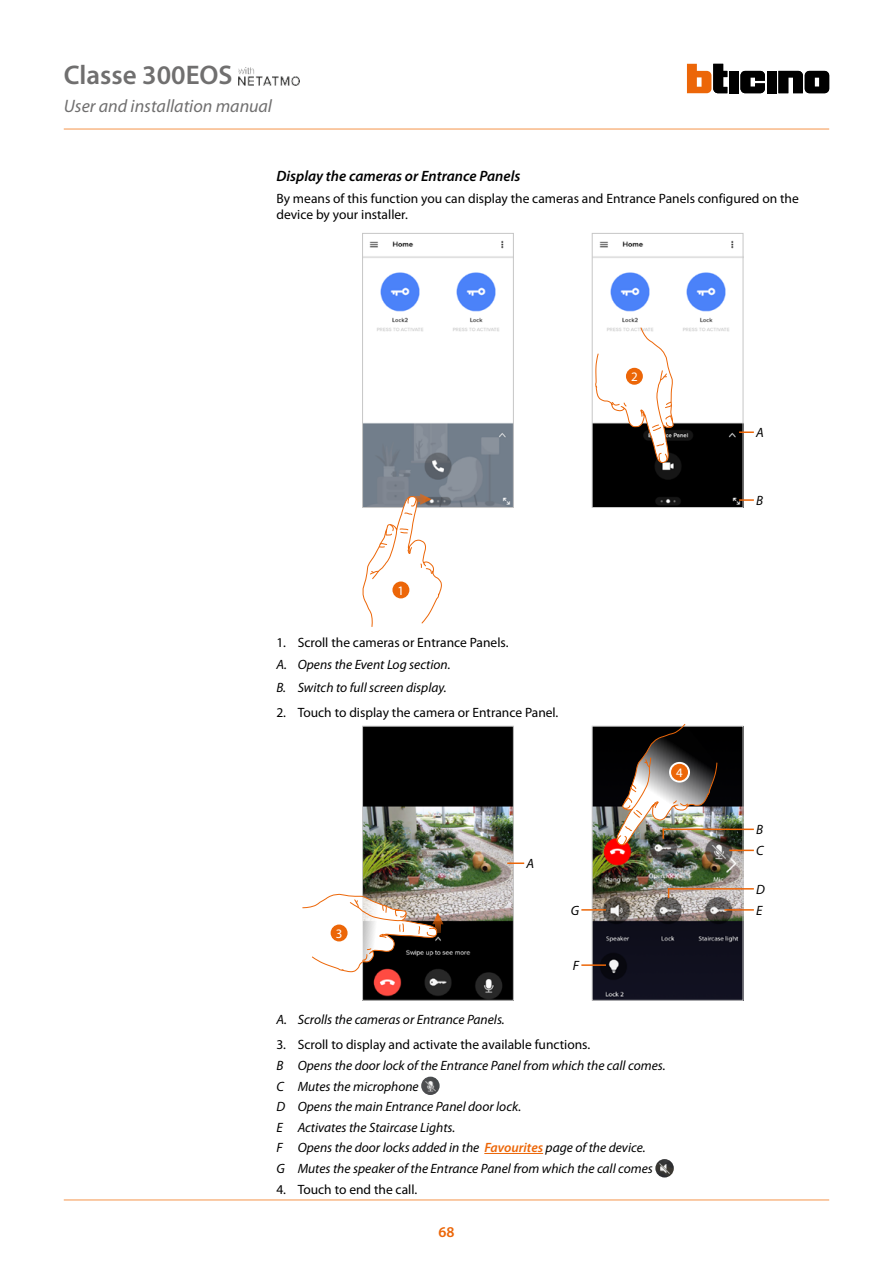
<style>
.page{position:relative;width:893px;height:1263px;background:#fff}
.page>*{position:absolute;margin:0;border:0;box-sizing:border-box;transform-origin:0 0}
.t1{font:600 27px "Myriad Pro";color:#706f6f}
.t2{font:italic 18px "Myriad Pro";color:#706f6f}
.t3{font:italic 600 15px "Myriad Pro";color:#000}
.t4{font:600 15px "Myriad Pro";color:#ec6608}
.t5{font:italic 13.5px/20.7px "Myriad Pro";color:#000}
.t6{font:13.5px/16.2px "Myriad Pro";color:#000}
.t7{font:13.05px "Myriad Pro";color:#fff}
.s1{font-weight:600;color:#ec6608}
</style>
<div class="page">
<img style="left:238px;top:67px;width:61px;height:18px">
<hr style="left:64px;top:128px;width:765px;height:2px;background:#f8b887">
<hr style="left:64px;top:1199px;width:765px;height:2px;background:#f8b887">
<svg style="left:740px;top:71px;width:25px;height:22px"></svg>
<div style="left:767px;top:71px;width:10px;height:22px;background:#000"></div>
<div style="left:729px;top:71px;width:10px;height:22px;background:#000"></div>
<svg style="left:687px;top:64px;width:40px;height:29px"></svg>
<svg style="left:778px;top:71px;width:51px;height:22px"></svg>
<img style="left:594px;top:728px;width:147px;height:270px">
<div style="left:592px;top:726px;width:151px;height:274px;border:1px solid #c6c6c6"></div>
<hr style="left:484px;top:1153px;width:59px;height:1px;background:#ec6608">
<img style="left:421px;top:1076px;width:19px;height:19px;border-radius:9px">
<img style="left:655px;top:1159px;width:19px;height:18px;border-radius:9px">
<img style="left:364px;top:728px;width:148px;height:270px">
<div style="left:362px;top:726px;width:152px;height:274px;border:1px solid #c6c6c6"></div>
<svg style="left:302px;top:893px;width:141px;height:80px"></svg>
<svg style="left:329px;top:923px;width:21px;height:20px"></svg>
<div style="left:331px;top:924px;width:17px;height:17px;background:#ec6608;border-radius:50%"></div>
<svg style="left:507px;top:862px;width:17px;height:2px"></svg>
<hr style="left:662px;top:828px;width:92px;height:2px;background:#ec6608">
<hr style="left:668px;top:888px;width:86px;height:1px;background:#ec6608">
<svg style="left:729px;top:850px;width:25px;height:1px"></svg>
<hr style="left:724px;top:909px;width:30px;height:2px;background:#ec6608">
<hr style="left:581px;top:909px;width:25px;height:2px;background:#ec6608">
<hr style="left:581px;top:964px;width:25px;height:2px;background:#ec6608">
<img style="left:616px;top:724px;width:102px;height:123px">
<svg style="left:669px;top:762px;width:21px;height:20px"></svg>
<div style="left:671px;top:764px;width:17px;height:17px;background:#ec6608;border-radius:50%"></div>
<img style="left:364px;top:240px;width:148px;height:266px">
<div style="left:362px;top:233px;width:152px;height:275px;border:1px solid #c6c6c6"></div>
<svg style="left:362px;top:494px;width:81px;height:133px"></svg>
<svg style="left:390px;top:580px;width:21px;height:20px"></svg>
<div style="left:392px;top:581px;width:17px;height:17px;background:#ec6608;border-radius:50%"></div>
<img style="left:594px;top:240px;width:147px;height:266px">
<div style="left:592px;top:233px;width:151px;height:275px;border:1px solid #c6c6c6"></div>
<svg style="left:739px;top:431px;width:15px;height:2px"></svg>
<svg style="left:739px;top:499px;width:15px;height:2px"></svg>
<svg style="left:595px;top:327px;width:79px;height:137px"></svg>
<svg style="left:624px;top:366px;width:21px;height:21px"></svg>
<div style="left:626px;top:368px;width:17px;height:17px;background:#ec6608;border-radius:50%"></div>
<h1 class="t1" style="left:64px;top:58px;width:170px">Classe 300EOS</h1>
<h2 class="t2" style="left:64px;top:95px;width:210px">User and installation manual</h2>
<p class="t3" style="left:276px;top:167px;width:245px">Display the cameras or Entrance Panels</p>
<p class="t6" style="left:276px;top:190px;width:524px">By means of this function you can display the cameras and Entrance Panels configured on the device by your installer.</p>
<p class="t7" style="left:631px;top:369px;width:8px">2</p>
<p class="t7" style="left:398px;top:582px;width:8px">1</p>
<p class="t6" style="left:276px;top:634px;width:234px">1. Scroll the cameras or Entrance Panels.</p>
<p class="t5" style="left:276px;top:653px;width:176px;line-height:22.5px">A. Opens the Event Log section.<br>B. Switch to full screen display.</p>
<p class="t6" style="left:276px;top:704px;width:284px">2. Touch to display the camera or Entrance Panel.</p>
<p class="t7" style="left:676px;top:765px;width:8px">4</p>
<p class="t7" style="left:336px;top:925px;width:8px">3</p>
<p class="t5" style="left:526px;top:853px;width:9px">A</p>
<p class="t5" style="left:571px;top:900px;width:10px">G</p>
<p class="t5" style="left:573px;top:955px;width:8px">F</p>
<p class="t5" style="left:276px;top:1009px;width:230px">A. Scrolls the cameras or Entrance Panels.</p>
<p class="t6" style="left:276px;top:1036px;width:315px">3. Scroll to display and activate the available functions.</p>
<p class="t5" style="left:276px;top:1054px;width:391px">B Opens the door lock of the Entrance Panel from which the call comes.<br>C Mutes the microphone<br>D Opens the main Entrance Panel door lock.<br>E Activates the Staircase Lights.<br>F Opens the door locks added in the <span class="s1">Favourites</span> page of the device.<br>G Mutes the speaker of the Entrance Panel from which the call comes</p>
<p class="t6" style="left:276px;top:1181px;width:142px">4. Touch to end the call.</p>
<p class="t4" style="left:438px;top:1222px;width:18px">68</p>
<p class="t5" style="left:756px;top:422px;width:9px">A</p>
<p class="t5" style="left:756px;top:490px;width:9px">B</p>
<p class="t5" style="left:756px;top:819px;width:9px">B</p>
<p class="t5" style="left:756px;top:840px;width:9px">C</p>
<p class="t5" style="left:756px;top:879px;width:10px">D</p>
<p class="t5" style="left:756px;top:900px;width:8px">E</p>
</div>
